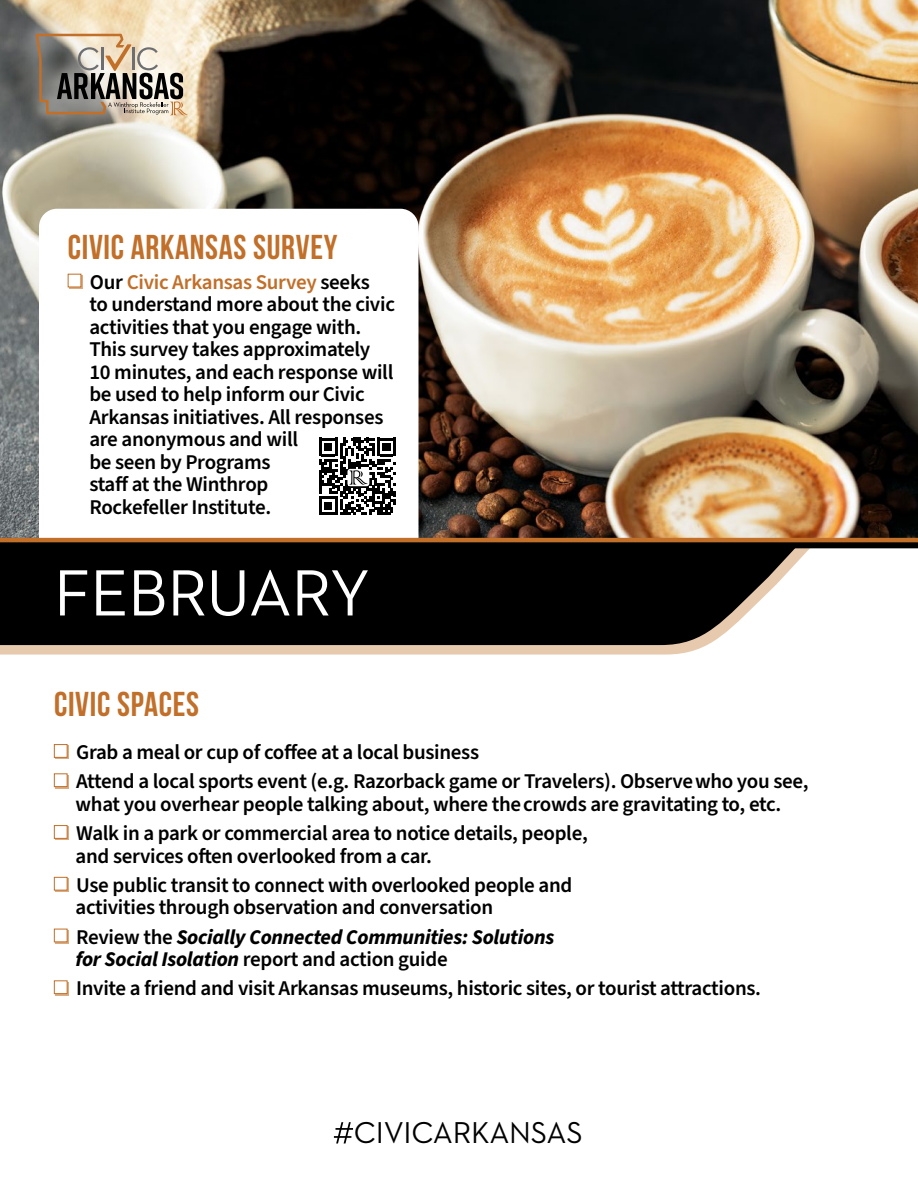
<style>
.page{position:relative;width:918px;height:1188px;background:#fff}
.page>*{position:absolute;margin:0;border:0;box-sizing:border-box;transform-origin:0 0}
.t1{font:66.45px "Neutraface 2 Text";letter-spacing:-.01em;color:#fff}
.Month_title{font:700 34.5px "Bebas Neue";letter-spacing:.02em;color:#c16f29}
.t2{font:30.75px "Neutraface 2 Text";letter-spacing:-.01em;color:#000}
.Bullet_lIst{font:600 21px/22.5px "Source Sans Pro";letter-spacing:-.015em;color:#000}
.Bullet_lIst-2{font:italic 700 21px/22.5px "Source Sans Pro";letter-spacing:-.015em;color:#000}
.s1{color:#c16f29}
.s2{font-weight:600;font-style:normal}
.s3{font-weight:300;font-size:51px}
</style>
<div class="page">
<svg style="left:0;top:548px;width:841px;height:107px;fill:#e7c9ad"></svg>
<svg style="left:0;top:548px;width:832px;height:97px;background:#191818"></svg>
<img style="left:0;top:0;width:918px;height:538px">
<svg style="left:39px;top:209px;width:379px;height:329px"></svg>
<div style="left:69px;top:275px;width:13px;height:14px;background:#ce8e56"></div>
<div style="left:68px;top:274px;width:13px;height:13px;background:#fff"></div>
<div style="left:56px;top:746px;width:13px;height:13px;background:#cb884e"></div>
<div style="left:54px;top:744px;width:13px;height:14px;background:#fff;border:1px solid #c16f29"></div>
<div style="left:56px;top:775px;width:13px;height:13px;background:#cb884e"></div>
<div style="left:54px;top:773px;width:13px;height:14px;background:#fff;border:1px solid #c16f29"></div>
<div style="left:56px;top:827px;width:13px;height:13px;background:#cb884e"></div>
<div style="left:54px;top:825px;width:13px;height:14px;background:#fff;border:1px solid #c16f29"></div>
<div style="left:56px;top:879px;width:13px;height:13px;background:#cb884e"></div>
<div style="left:54px;top:877px;width:13px;height:13px;background:#fff;border:1px solid #c16f29"></div>
<div style="left:56px;top:930px;width:13px;height:14px;background:#ce8e56"></div>
<div style="left:54px;top:929px;width:13px;height:13px;background:#fff;border:1px solid #c16f29"></div>
<div style="left:56px;top:982px;width:13px;height:13px;background:#cb884e"></div>
<div style="left:54px;top:980px;width:13px;height:14px;background:#fff;border:1px solid #c16f29"></div>
<div style="left:11px;top:8px;width:200px;height:132px;background:#fff;opacity:.5"></div>
<svg style="left:36px;top:34px;width:152px;height:81px;background:#a79c8d"></svg>
<svg style="left:319px;top:438px;width:77px;height:77px"></svg>
<svg style="left:0;top:542px;width:918px;height:6px;background:#0a0602"></svg>
<hr style="left:0;top:538px;width:918px;height:4px;background:#c16f29">
<p class="Month_title" style="left:68px;top:229px;width:271px">CIVIC ARKANSAS SURVEY</p>
<p class="Bullet_lIst" style="left:89px;top:271px;width:307px">Our <span class="s1">Civic Arkansas Survey</span> seeks<br>to understand more about the civic activities that you engage with.<br>This survey takes approximately<br>10 minutes, and each response will be used to help inform our Civic<br>Arkansas initiatives. All responses are anonymous and will<br>be seen by Programs<br>staff at the Winthrop<br>Rockefeller Institute.</p>
<p class="t1" style="left:54px;top:551px;width:318px">FEBRUARY</p>
<p class="Month_title" style="left:54px;top:685px;width:147px">CIVIC SPACES</p>
<p class="Bullet_lIst" style="left:76px;top:741px;width:404px">Grab a meal or cup of coffee at a local business</p>
<p class="Bullet_lIst" style="left:76px;top:771px;width:735px">Attend a local sports event (e.g. Razorback game or Travelers). Observe who you see, what you overhear people talking about, where the crowds are gravitating to, etc.</p>
<p class="Bullet_lIst" style="left:76px;top:822px;width:514px">Walk in a park or commercial area to notice details, people, and services often overlooked from a car.</p>
<p class="Bullet_lIst" style="left:76px;top:874px;width:498px">Use public transit to connect with overlooked people and activities through observation and conversation</p>
<p class="Bullet_lIst-2" style="left:76px;top:926px;width:480px"><span class="s2">Review the</span> Socially Connected Communities: Solutions for Social Isolation <span class="s2">report and action guide</span></p>
<p class="Bullet_lIst" style="left:76px;top:978px;width:686px">Invite a friend and visit Arkansas museums, historic sites, or tourist attractions.</p>
<h3 class="t2" style="left:332px;top:1114px;width:252px"><span class="s3">#</span>CIVICARKANSAS</h3>
</div>
